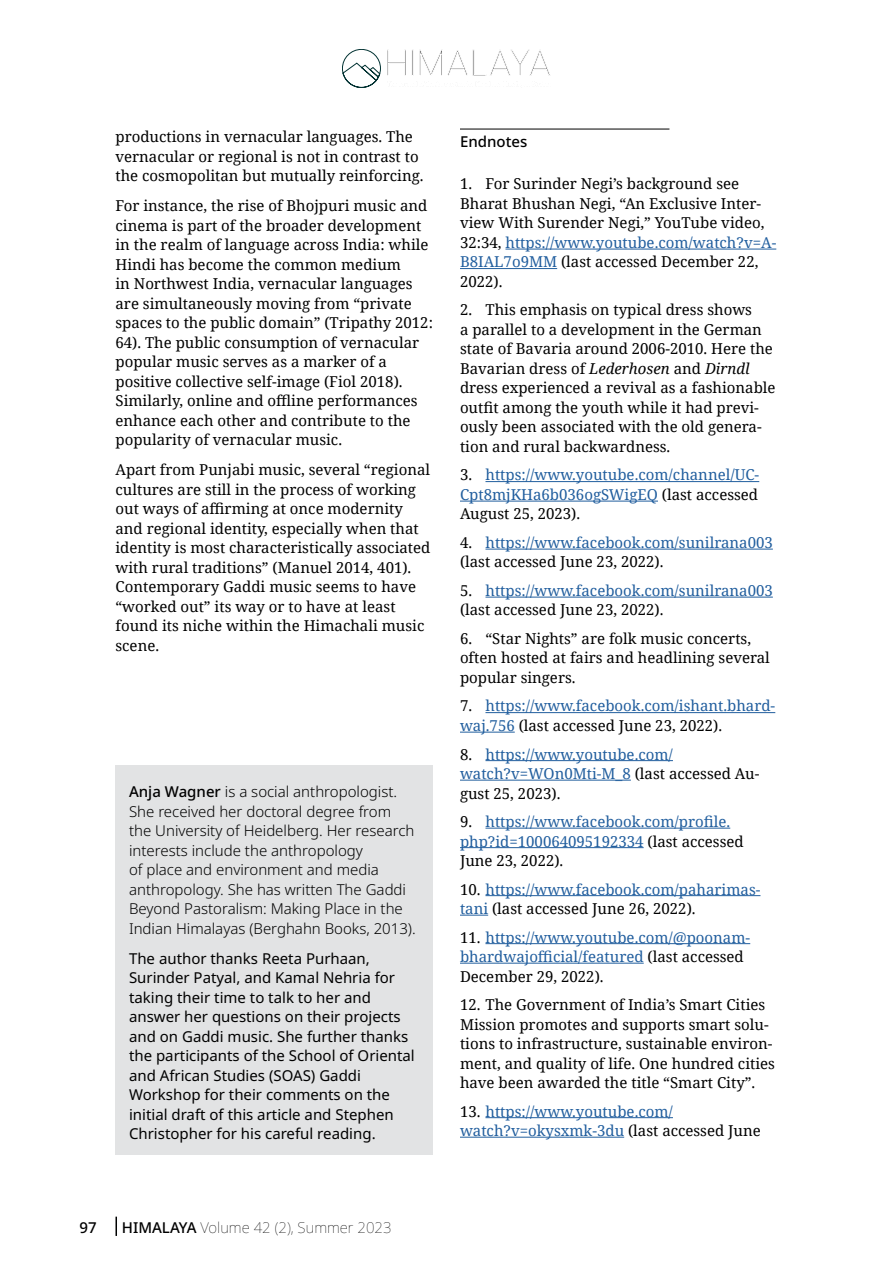
<style>
.page{position:relative;width:893px;height:1263px;background:#fff}
.page>*{position:absolute;margin:0;border:0;box-sizing:border-box;transform-origin:0 0}
.Text{font:15px/19.5px "Noto Serif";color:#000}
.t1{font:15px/19.5px "Noto Serif";color:#215e9e}
.Author_Bio{font:15px/19.5px "Noto Sans";color:#000}
.Author_Bio-2{font:300 15px/19.5px "Noto Sans";color:#000}
.t2{font:100 15px "Noto Sans";color:#000}
.Endnotes_header{font:500 15px "Noto Sans";color:#000}
.s1{font-weight:500}
.s2{color:#215e9e}
.s3{font-style:italic}
.s4{color:#000}
</style>
<div class="page">
<svg style="left:116px;top:1217px;width:1px;height:19px"></svg>
<div style="left:116px;top:766px;width:317px;height:389px;background:#e2e3e4"></div>
<hr style="left:460px;top:129px;width:209px;height:1px;background:#000">
<hr style="left:505px;top:249px;width:271px;height:1px;background:#215e9e">
<hr style="left:460px;top:268px;width:97px;height:1px;background:#215e9e">
<hr style="left:485px;top:481px;width:274px;height:1px;background:#215e9e">
<hr style="left:460px;top:501px;width:198px;height:1px;background:#215e9e">
<hr style="left:485px;top:549px;width:288px;height:1px;background:#215e9e">
<hr style="left:485px;top:597px;width:288px;height:1px;background:#215e9e">
<hr style="left:485px;top:712px;width:290px;height:1px;background:#215e9e">
<hr style="left:460px;top:732px;width:55px;height:1px;background:#215e9e">
<hr style="left:485px;top:760px;width:188px;height:1px;background:#215e9e">
<hr style="left:460px;top:780px;width:171px;height:1px;background:#215e9e">
<hr style="left:485px;top:828px;width:245px;height:1px;background:#215e9e">
<hr style="left:460px;top:847px;width:184px;height:1px;background:#215e9e">
<hr style="left:485px;top:895px;width:275px;height:1px;background:#215e9e">
<svg style="left:460px;top:915px;width:28px;height:1px"></svg>
<hr style="left:485px;top:943px;width:265px;height:1px;background:#215e9e">
<hr style="left:460px;top:963px;width:184px;height:1px;background:#215e9e">
<hr style="left:485px;top:1117px;width:188px;height:1px;background:#215e9e">
<hr style="left:460px;top:1137px;width:164px;height:1px;background:#215e9e">
<svg style="left:387px;top:50px;width:19px;height:26px"></svg>
<svg style="left:412px;top:50px;width:1px;height:25px"></svg>
<svg style="left:419px;top:49px;width:131px;height:27px"></svg>
<svg style="left:342px;top:49px;width:39px;height:39px"></svg>
<p class="Text" style="left:116px;top:126px;width:310px">productions in vernacular languages. The vernacular or regional is not in contrast to the cosmopolitan but mutually reinforcing.</p>
<p class="Text" style="left:116px;top:195px;width:319px">For instance, the rise of Bhojpuri music and cinema is part of the broader development in the realm of language across India: while Hindi has become the common medium<br>in Northwest India, vernacular languages are simultaneously moving from “private spaces to the public domain” (Tripathy 2012:<br>64). The public consumption of vernacular popular music serves as a marker of a positive collective self-image (Fiol 2018).<br>Similarly, online and offline performances enhance each other and contribute to the popularity of vernacular music.</p>
<p class="Text" style="left:116px;top:459px;width:316px">Apart from Punjabi music, several “regional cultures are still in the process of working out ways of affirming at once modernity and regional identity, especially when that identity is most characteristically associated with rural traditions” (Manuel 2014, 401).<br>Contemporary Gaddi music seems to have “worked out” its way or to have at least found its niche within the Himachali music scene.</p>
<p class="Author_Bio-2" style="left:129px;top:782px;width:288px"><span class="s1">Anja Wagner</span> is a social anthropologist.<br>She received her doctoral degree from the University of Heidelberg. Her research interests include the anthropology<br>of place and environment and media anthropology. She has written The Gaddi Beyond Pastoralism: Making Place in the Indian Himalayas (Berghahn Books, 2013).</p>
<p class="Author_Bio" style="left:129px;top:949px;width:287px">The author thanks Reeta Purhaan, Surinder Patyal, and Kamal Nehria for taking their time to talk to her and answer her questions on their projects and on Gaddi music. She further thanks the participants of the School of Oriental and African Studies (SOAS) Gaddi Workshop for their comments on the initial draft of this article and Stephen Christopher for his careful reading.</p>
<p class="Endnotes_header" style="left:460px;top:133px;width:69px">Endnotes</p>
<p class="Text" style="left:460px;top:174px;width:318px">1. For Surinder Negi’s background see Bharat Bhushan Negi, “An Exclusive Inter&shy;view With Surender Negi,” YouTube video, 32:34, <span class="s2">https://www.youtube.com/watch?v=A-B8IAL7o9MM</span> (last accessed December 22, 2022).</p>
<p class="Text" style="left:460px;top:300px;width:317px">2. This emphasis on typical dress shows<br>a parallel to a development in the German state of Bavaria around 2006-2010. Here the Bavarian dress of <span class="s3">Lederhosen</span> and <span class="s3">Dirndl </span>dress experienced a revival as a fashionable outfit among the youth while it had previ&shy;ously been associated with the old genera&shy;tion and rural backwardness.</p>
<p class="t1" style="left:460px;top:465px;width:301px;text-align:justify"><span class="s4">3.</span> https://www.youtube.com/channel/UC-Cpt8mjKHa6b036ogSWigEQ <span class="s4">(last accessed August 25, 2023).</span></p>
<p class="t1" style="left:460px;top:532px;width:314px"><span class="s4">4.</span> https://www.facebook.com/sunilrana003 <span class="s4">(last accessed June 23, 2022).</span></p>
<p class="t1" style="left:460px;top:580px;width:314px"><span class="s4">5.</span> https://www.facebook.com/sunilrana003 <span class="s4">(last accessed June 23, 2022).</span></p>
<p class="Text" style="left:460px;top:628px;width:311px">6. “Star Nights” are folk music concerts, often hosted at fairs and headlining several popular singers.</p>
<p class="t1" style="left:460px;top:696px;width:317px"><span class="s4">7.</span> https://www.facebook.com/ishant.bhard&shy;waj.756 <span class="s4">(last accessed June 23, 2022).</span></p>
<p class="t1" style="left:460px;top:744px;width:301px"><span class="s4">8.</span> https://www.youtube.com/ watch?v=WOn0Mti-M_8 <span class="s4">(last accessed Au&shy;gust 25, 2023).</span></p>
<p class="t1" style="left:460px;top:811px;width:285px"><span class="s4">9.</span> https://www.facebook.com/profile. php?id=100064095192334 <span class="s4">(last accessed<br>June 23, 2022).</span></p>
<p class="t1" style="left:460px;top:879px;width:302px"><span class="s4">10.</span> https://www.facebook.com/paharimas&shy;tani <span class="s4">(last accessed June 26, 2022).</span></p>
<p class="t1" style="left:460px;top:927px;width:292px"><span class="s4">11.</span> https://www.youtube.com/@poonam&shy;bhardwajofficial/featured <span class="s4">(last accessed<br>December 29, 2022).</span></p>
<p class="Text" style="left:460px;top:994px;width:316px">12. The Government of India’s Smart Cities Mission promotes and supports smart solu&shy;tions to infrastructure, sustainable environ&shy;ment, and quality of life. One hundred cities have been awarded the title “Smart City”.</p>
<p class="t1" style="left:460px;top:1101px;width:302px"><span class="s4">13.</span> https://www.youtube.com/ watch?v=okysxmk-3du <span class="s4">(last accessed June</span></p>
<p class="Endnotes_header" style="left:80px;top:1219px;width:19px">97</p>
<p class="t2" style="left:122px;top:1219px;width:271px"><span class="s1">HIMALAYA</span> Volume 42 (2), Summer 2023</p>
</div>
